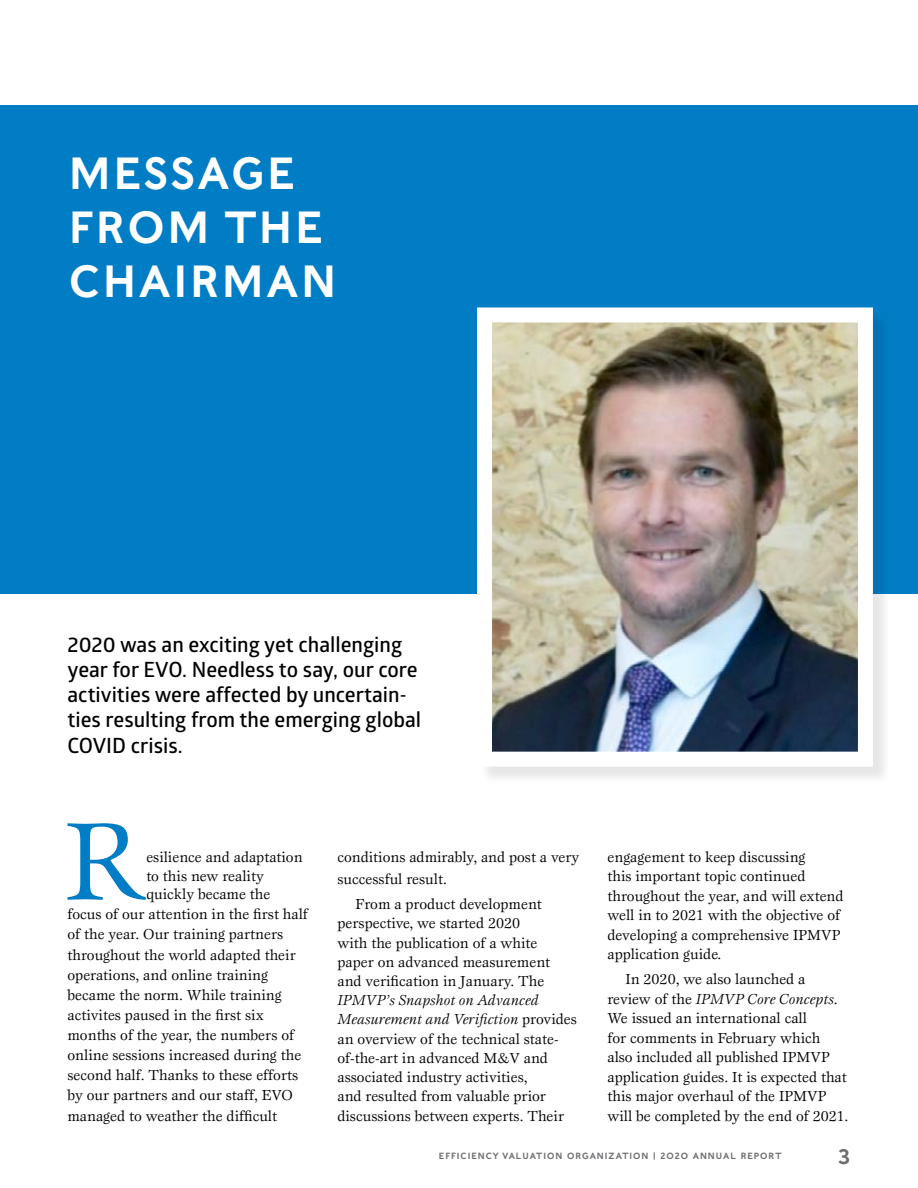
<style>
.page{position:relative;width:918px;height:1188px;background:#fff}
.page>*{position:absolute;margin:0;border:0;box-sizing:border-box;transform-origin:0 0}
.t1{font:114.15px "Esprit";color:#007dc5}
.t2{font:45px/54px "English Egyptian";color:#fff}
.t3{font:600 21px/25.2px "Glober";color:#000}
.t4{font:21px "English Egyptian";color:#6d6e71}
.t5{font:15px/19.5px "Esprit";color:#000}
.t6{font:9px "English Egyptian";letter-spacing:.04em;color:#6d6e71}
.s1{font-style:italic}
</style>
<div class="page">
<div style="left:0;top:105px;width:918px;height:489px;background:#007dc5"></div>
<div style="left:479px;top:310px;width:413px;height:475px;background:#000;opacity:.1"></div>
<img style="left:493px;top:324px;width:364px;height:427px">
<div style="left:477px;top:308px;width:396px;height:459px;border:15px solid #fff"></div>
<hr style="left:0;top:105px;width:1px;height:489px;background:#d7d9da">
<h2 class="t2" style="left:68px;top:147px;width:272px">MESSAGE<br>FROM THE<br>CHAIRMAN</h2>
<h3 class="t3" style="left:68px;top:631px;width:355px">2020 was an exciting yet challenging year for EVO. Needless to say, our core activities were affected by uncertain&shy;ties resulting from the emerging global COVID crisis.</h3>
<h1 class="t1" style="left:64px;top:792px;width:84px">R</h1>
<p class="t5" style="left:146px;top:847px;width:158px;line-height:18.8px">esilience and adaptation to this new reality quickly became the</p>
<p class="t5" style="left:67px;top:904px;width:242px;line-height:20.1px">focus of our attention in the first half of the year. Our training partners throughout the world adapted their operations, and online training became the norm. While training activites paused in the first six months of the year, the numbers of online sessions increased during the second half. Thanks to these efforts by our partners and our staff, EVO managed to weather the difficult</p>
<p class="t5" style="left:337px;top:846px;width:243px;line-height:22px">conditions admirably, and post a very successful result.</p>
<p class="t5" style="left:337px;top:894px;width:214px;text-indent:18px">From a product development perspective, we started 2020 with the publication of a white paper on advanced measurement and verification in January. The</p>
<p class="t5" style="left:337px;top:990px;width:241px"><span class="s1">IPMVP’s Snapshot on Advanced Measurement and Verifiction</span> provides an overview of the technical state&shy;of-the-art in advanced M&amp;V and associated industry activities,<br>and resulted from valuable prior discussions between experts. Their</p>
<p class="t5" style="left:607px;top:847px;width:238px">engagement to keep discussing<br>this important topic continued throughout the year, and will extend well in to 2021 with the objective of developing a comprehensive IPMVP application guide.</p>
<p class="t5" style="left:607px;top:970px;width:242px;text-indent:18px">In 2020, we also launched a review of the <span class="s1">IPMVP Core Concepts</span>.<br>We issued an international call<br>for comments in February which also included all published IPMVP application guides. It is expected that this major overhaul of the IPMVP will be completed by the end of 2021.</p>
<p class="t6" style="left:439px;top:1150px;width:345px">EFFICIENCY VALUATION ORGANIZATION | 2020 ANNUAL REPORT</p>
<h3 class="t4" style="left:838px;top:1143px;width:14px">3</h3>
</div>
